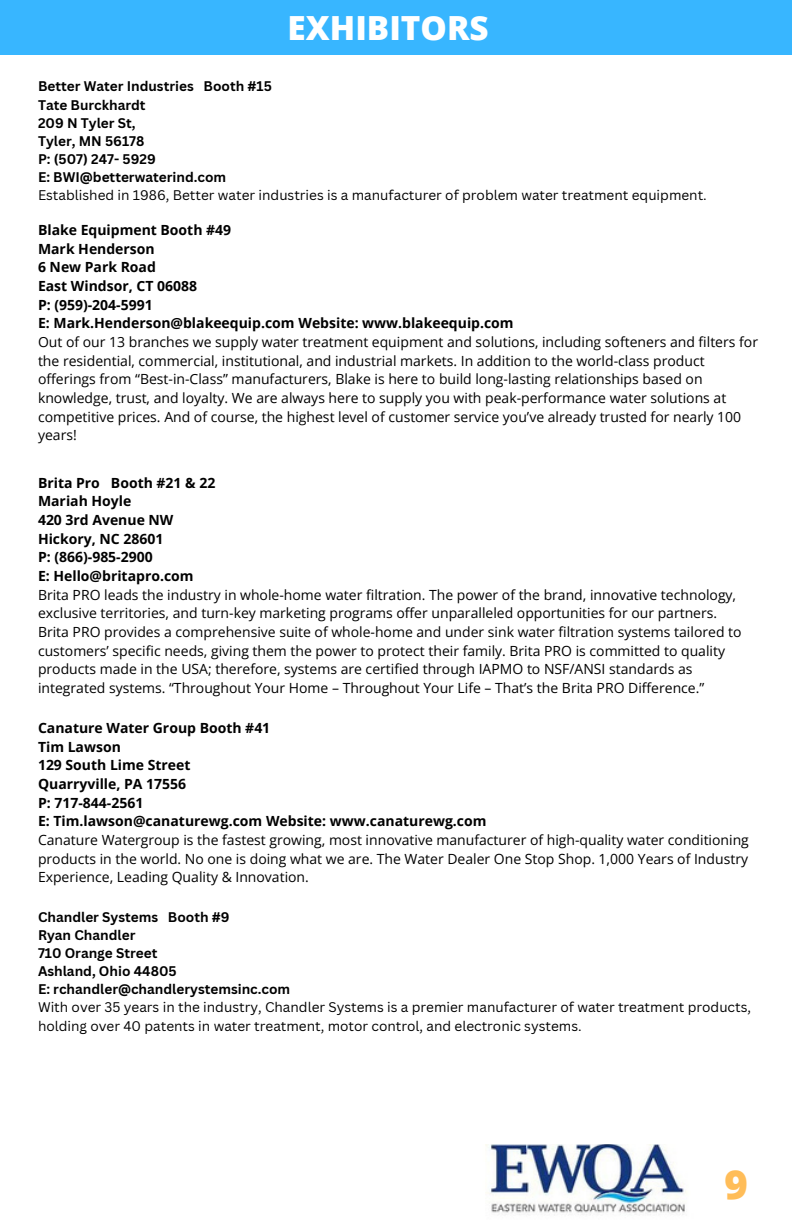
<style>
.page{position:relative;width:792px;height:1224px;background:#fff}
.page>*{position:absolute;margin:0;border:0;box-sizing:border-box;transform-origin:0 0}
.t1{font:800 40px "Open Sans";color:#ffbd59}
.t2{font:800 33.2px "Open Sans";color:#fff}
.t3{font:14px/18.6px "Open Sans";color:#000}
.t4{font:700 14px "Open Sans";color:#000}
.t5{font:13.6px/18.2px "Canva Sans";color:#000}
.t6{font:700 13.6px "Canva Sans";color:#000}
</style>
<div class="page">
<div style="left:0;top:0;width:792px;height:55px;background:#38b6ff"></div>
<img style="left:485px;top:1145px;width:202px;height:70px">
<p class="t2" style="left:288px;top:5px;width:203px">EXHIBITORS</p>
<p class="t6" style="left:38px;top:77px;width:235px">Better Water Industries Booth #15</p>
<p class="t6" style="left:38px;top:95px;width:109px">Tate Burckhardt</p>
<p class="t6" style="left:38px;top:113px;width:99px">209 N Tyler St,</p>
<p class="t6" style="left:38px;top:131px;width:108px">Tyler, MN 56178</p>
<p class="t6" style="left:38px;top:149px;width:119px">P: (507) 247- 5929</p>
<p class="t6" style="left:38px;top:168px;width:190px">E: BWI@betterwaterind.com</p>
<p class="t5" style="left:38px;top:186px;width:670px">Established in 1986, Better water industries is a manufacturer of problem water treatment equipment.</p>
<p class="t4" style="left:38px;top:220px;width:195px">Blake Equipment Booth #49</p>
<p class="t4" style="left:38px;top:239px;width:118px">Mark Henderson</p>
<p class="t4" style="left:38px;top:257px;width:119px">6 New Park Road</p>
<p class="t4" style="left:38px;top:276px;width:161px">East Windsor, CT 06088</p>
<p class="t4" style="left:38px;top:295px;width:116px">P: (959)-204-5991</p>
<p class="t4" style="left:38px;top:313px;width:477px">E: Mark.Henderson@blakeequip.com Website: www.blakeequip.com</p>
<p class="t3" style="left:38px;top:332px;width:722px">Out of our 13 branches we supply water treatment equipment and solutions, including softeners and filters for the residential, commercial, institutional, and industrial markets. In addition to the world-class product offerings from “Best-in-Class” manufacturers, Blake is here to build long-lasting relationships based on knowledge, trust, and loyalty. We are always here to supply you with peak-performance water solutions at competitive prices. And of course, the highest level of customer service you’ve already trusted for nearly 100 years!</p>
<p class="t4" style="left:38px;top:473px;width:179px">Brita Pro Booth #21 &amp; 22</p>
<p class="t4" style="left:38px;top:491px;width:95px">Mariah Hoyle</p>
<p class="t4" style="left:38px;top:510px;width:137px">420 3rd Avenue NW</p>
<p class="t4" style="left:38px;top:529px;width:127px">Hickory, NC 28601</p>
<p class="t4" style="left:38px;top:547px;width:116px">P: (866)-985-2900</p>
<p class="t4" style="left:38px;top:566px;width:157px">E: Hello@britapro.com</p>
<p class="t3" style="left:38px;top:585px;width:705px">Brita PRO leads the industry in whole-home water filtration. The power of the brand, innovative technology, exclusive territories, and turn-key marketing programs offer unparalleled opportunities for our partners.<br>Brita PRO provides a comprehensive suite of whole-home and under sink water filtration systems tailored to customers’ specific needs, giving them the power to protect their family. Brita PRO is committed to quality products made in the USA; therefore, systems are certified through IAPMO to NSF/ANSI standards as integrated systems. “Throughout Your Home – Throughout Your Life – That’s the Brita PRO Difference.”</p>
<p class="t4" style="left:38px;top:718px;width:234px">Canature Water Group Booth #41</p>
<p class="t4" style="left:38px;top:737px;width:84px">Tim Lawson</p>
<p class="t4" style="left:38px;top:755px;width:154px">129 South Lime Street</p>
<p class="t4" style="left:38px;top:774px;width:150px">Quarryville, PA 17556</p>
<p class="t4" style="left:38px;top:793px;width:107px">P: 717-844-2561</p>
<p class="t4" style="left:38px;top:811px;width:450px">E: Tim.lawson@canaturewg.com Website: www.canaturewg.com</p>
<p class="t3" style="left:38px;top:830px;width:712px;text-align:justify">Canature Watergroup is the fastest growing, most innovative manufacturer of high-quality water conditioning products in the world. No one is doing what we are. The Water Dealer One Stop Shop. 1,000 Years of Industry Experience, Leading Quality &amp; Innovation.</p>
<p class="t6" style="left:38px;top:907px;width:193px">Chandler Systems Booth #9</p>
<p class="t6" style="left:38px;top:925px;width:99px">Ryan Chandler</p>
<p class="t6" style="left:38px;top:943px;width:121px">710 Orange Street</p>
<p class="t6" style="left:38px;top:962px;width:140px">Ashland, Ohio 44805</p>
<p class="t6" style="left:38px;top:980px;width:254px">E: rchandler@chandlerystemsinc.com</p>
<p class="t5" style="left:38px;top:998px;width:715px">With over 35 years in the industry, Chandler Systems is a premier manufacturer of water treatment products, holding over 40 patents in water treatment, motor control, and electronic systems.</p>
<p class="t1" style="left:725px;top:1156px;width:25px">9</p>
</div>
